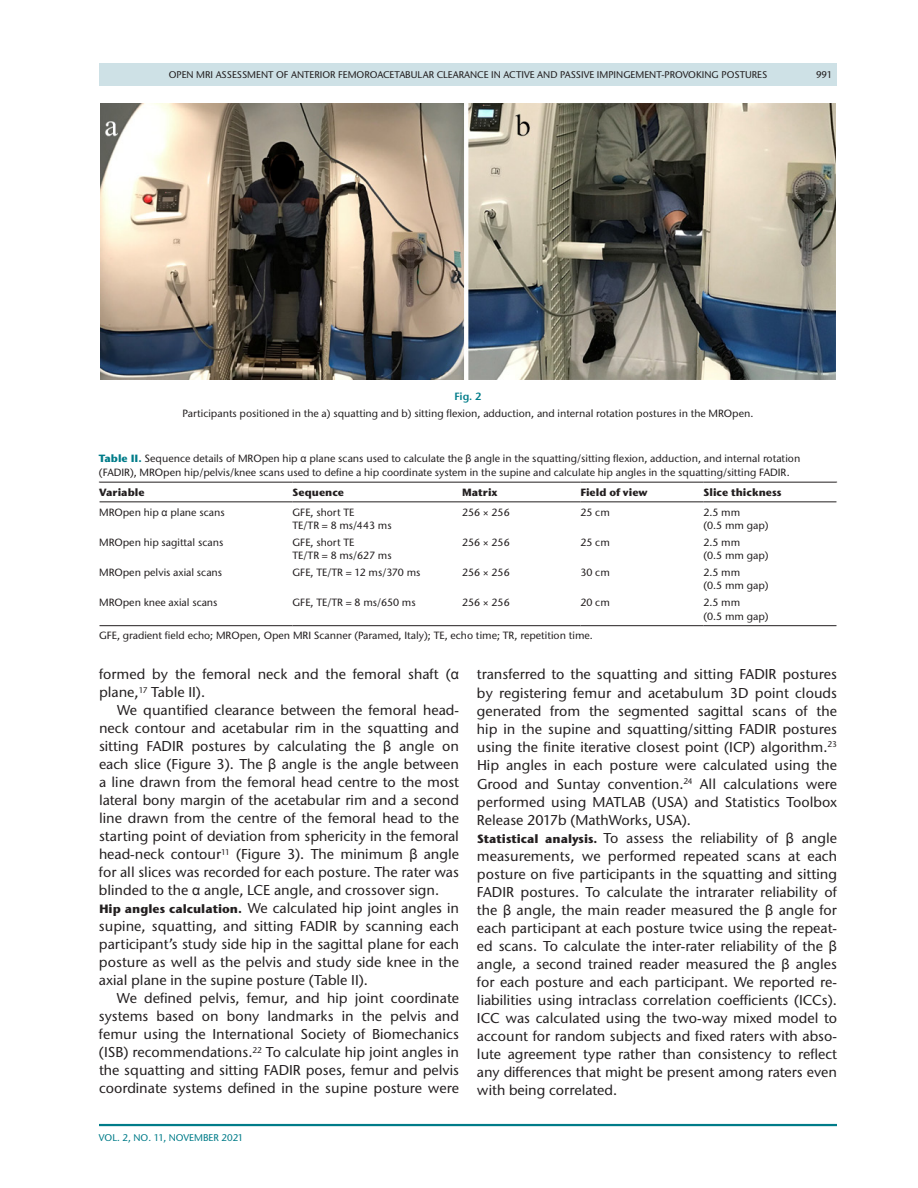
<style>
.page{position:relative;width:918px;height:1188px;background:#fff}
.page>*{position:absolute;margin:0;border:0;box-sizing:border-box;transform-origin:0 0}
.t1{font:500 14.25px/18px "Stone Sans ITC Pro";color:#231f20}
.t2{font:500 10.5px/13.5px "Stone Sans ITC Pro";color:#231f20}
.t3{font:700 10.5px "Stone Sans ITC Pro";color:#231f20}
.t4{font:600 10.5px "Stone Sans ITC Pro";color:#007c89}
.t5{font:500 9.75px "Stone Sans ITC Pro";color:#231f20}
.t6{font:500 9.75px "Stone Sans ITC Pro";color:#007c89}
.s1{font-weight:700;color:#007c89}
.s2{font-family:"Arial Unicode MS";font-weight:400}
.s3{font-weight:700;font-size:12px}
</style>
<div class="page">
<hr style="left:99px;top:1124px;width:738px;height:2px;background:#007c89">
<div style="left:99px;top:63px;width:738px;height:23px;background:#cee1e6"></div>
<img style="left:100px;top:104px;width:736px;height:275px">
<svg style="left:100px;top:502px;width:737px;height:125px"></svg>
<hr style="left:99px;top:482px;width:193px;height:1px;background:#231f20">
<hr style="left:99px;top:501px;width:193px;height:1px;background:#231f20">
<hr style="left:292px;top:482px;width:170px;height:1px;background:#231f20">
<hr style="left:292px;top:501px;width:170px;height:1px;background:#231f20">
<hr style="left:462px;top:482px;width:118px;height:1px;background:#231f20">
<hr style="left:462px;top:501px;width:118px;height:1px;background:#231f20">
<hr style="left:580px;top:482px;width:124px;height:1px;background:#231f20">
<hr style="left:580px;top:501px;width:124px;height:1px;background:#231f20">
<hr style="left:704px;top:482px;width:133px;height:1px;background:#231f20">
<hr style="left:704px;top:501px;width:133px;height:1px;background:#231f20">
<hr style="left:99px;top:625px;width:193px;height:1px;background:#231f20">
<hr style="left:292px;top:625px;width:170px;height:1px;background:#231f20">
<hr style="left:462px;top:625px;width:118px;height:1px;background:#231f20">
<hr style="left:580px;top:625px;width:124px;height:1px;background:#231f20">
<hr style="left:704px;top:625px;width:133px;height:1px;background:#231f20">
<hr style="left:99px;top:595px;width:1px;height:31px;background:#fff">
<p class="t5" style="left:169px;top:68px;width:600px">OPEN MRI ASSESSMENT OF ANTERIOR FEMOROACETABULAR CLEARANCE IN ACTIVE AND PASSIVE IMPINGEMENT-PROVOKING POSTURES</p>
<p class="t5" style="left:816px;top:68px;width:18px">991</p>
<p class="t4" style="left:454px;top:390px;width:29px">Fig. 2</p>
<p class="t2" style="left:182px;top:406px;width:573px">Participants positioned in the a) squatting and b) sitting flexion, adduction, and internal rotation postures in the MROpen.</p>
<p class="t2" style="left:99px;top:452px;width:703px"><span class="s1">Table II.</span> Sequence details of MROpen hip <span class="s2">α</span> plane scans used to calculate the <span class="s2">β</span> angle in the squatting/sitting flexion, adduction, and internal rotation (FADIR), MROpen hip/pelvis/knee scans used to define a hip coordinate system in the supine and calculate hip angles in the squatting/sitting FADIR.</p>
<p class="t3" style="left:99px;top:485px;width:47px">Variable</p>
<p class="t3" style="left:293px;top:485px;width:53px">Sequence</p>
<p class="t3" style="left:462px;top:485px;width:37px">Matrix</p>
<p class="t3" style="left:581px;top:485px;width:69px">Field of view</p>
<p class="t3" style="left:704px;top:485px;width:80px">Slice thickness</p>
<p class="t2" style="left:99px;top:505px;width:127px">MROpen hip <span class="s2">α</span> plane scans</p>
<p class="t2" style="left:293px;top:505px;width:101px">GFE, short TE<br>TE/TR = 8 ms/443 ms</p>
<p class="t2" style="left:462px;top:505px;width:49px">256 × 256</p>
<p class="t2" style="left:581px;top:505px;width:31px">25 cm</p>
<p class="t2" style="left:704px;top:505px;width:67px">2.5 mm<br>(0.5 mm gap)</p>
<p class="t2" style="left:99px;top:535px;width:126px">MROpen hip sagittal scans</p>
<p class="t2" style="left:293px;top:535px;width:101px">GFE, short TE<br>TE/TR = 8 ms/627 ms</p>
<p class="t2" style="left:462px;top:535px;width:49px">256 × 256</p>
<p class="t2" style="left:581px;top:535px;width:31px">25 cm</p>
<p class="t2" style="left:704px;top:535px;width:67px">2.5 mm<br>(0.5 mm gap)</p>
<p class="t2" style="left:99px;top:566px;width:125px">MROpen pelvis axial scans</p>
<p class="t2" style="left:293px;top:566px;width:130px">GFE, TE/TR = 12 ms/370 ms</p>
<p class="t2" style="left:462px;top:566px;width:49px">256 × 256</p>
<p class="t2" style="left:581px;top:566px;width:31px">30 cm</p>
<p class="t2" style="left:704px;top:566px;width:67px">2.5 mm<br>(0.5 mm gap)</p>
<p class="t2" style="left:99px;top:596px;width:120px">MROpen knee axial scans</p>
<p class="t2" style="left:293px;top:596px;width:125px">GFE, TE/TR = 8 ms/650 ms</p>
<p class="t2" style="left:462px;top:596px;width:49px">256 × 256</p>
<p class="t2" style="left:581px;top:596px;width:31px">20 cm</p>
<p class="t2" style="left:704px;top:596px;width:67px">2.5 mm<br>(0.5 mm gap)</p>
<p class="t2" style="left:99px;top:629px;width:495px">GFE, gradient field echo; MROpen, Open MRI Scanner (Paramed, Italy); TE, echo time; TR, repetition time.</p>
<p class="t1" style="left:99px;top:665px;width:361px">formed by the femoral neck and the femoral shaft (<span class="s2">α </span>plane,<sup>17</sup> Table II).</p>
<p class="t1" style="left:99px;top:701px;width:362px;text-indent:18px">We quantified clearance between the femoral head&shy;neck contour and acetabular rim in the squatting and sitting FADIR postures by calculating the <span class="s2">β</span> angle on each slice (Figure 3). The <span class="s2">β</span> angle is the angle between a line drawn from the femoral head centre to the most lateral bony margin of the acetabular rim and a second line drawn from the centre of the femoral head to the starting point of deviation from sphericity in the femoral head-neck contour<sup>11</sup> (Figure 3). The minimum <span class="s2">β</span> angle for all slices was recorded for each posture. The rater was blinded to the <span class="s2">α</span> angle, LCE angle, and crossover sign.<br><span class="s3">Hip angles calculation.</span> We calculated hip joint angles in supine, squatting, and sitting FADIR by scanning each participant’s study side hip in the sagittal plane for each posture as well as the pelvis and study side knee in the axial plane in the supine posture (Table II).</p>
<p class="t1" style="left:99px;top:989px;width:362px;text-align:justify;text-indent:18px">We defined pelvis, femur, and hip joint coordinate systems based on bony landmarks in the pelvis and femur using the International Society of Biomechanics (ISB) recommendations.<sup>22</sup> To calculate hip joint angles in the squatting and sitting FADIR poses, femur and pelvis coordinate systems defined in the supine posture were</p>
<p class="t6" style="left:99px;top:1132px;width:146px">VOL. 2, NO. 11, NOVEMBER 2021</p>
<p class="t1" style="left:477px;top:665px;width:362px">transferred to the squatting and sitting FADIR postures by registering femur and acetabulum 3D point clouds generated from the segmented sagittal scans of the hip in the supine and squatting/sitting FADIR postures using the finite iterative closest point (ICP) algorithm.<sup>23<br></sup>Hip angles in each posture were calculated using the Grood and Suntay convention.<sup>24</sup> All calculations were performed using MATLAB (USA) and Statistics Toolbox Release 2017b (MathWorks, USA).<br><span class="s3">Statistical analysis.</span> To assess the reliability of <span class="s2">β</span> angle measurements, we performed repeated scans at each posture on five participants in the squatting and sitting FADIR postures. To calculate the intrarater reliability of the <span class="s2">β</span> angle, the main reader measured the <span class="s2">β</span> angle for each participant at each posture twice using the repeat&shy;ed scans. To calculate the inter-rater reliability of the <span class="s2">β </span>angle, a second trained reader measured the <span class="s2">β</span> angles for each posture and each participant. We reported re&shy;liabilities using intraclass correlation coefficients (ICCs).<br>ICC was calculated using the two-way mixed model to account for random subjects and fixed raters with abso&shy;lute agreement type rather than consistency to reflect any differences that might be present among raters even with being correlated.</p>
</div>
